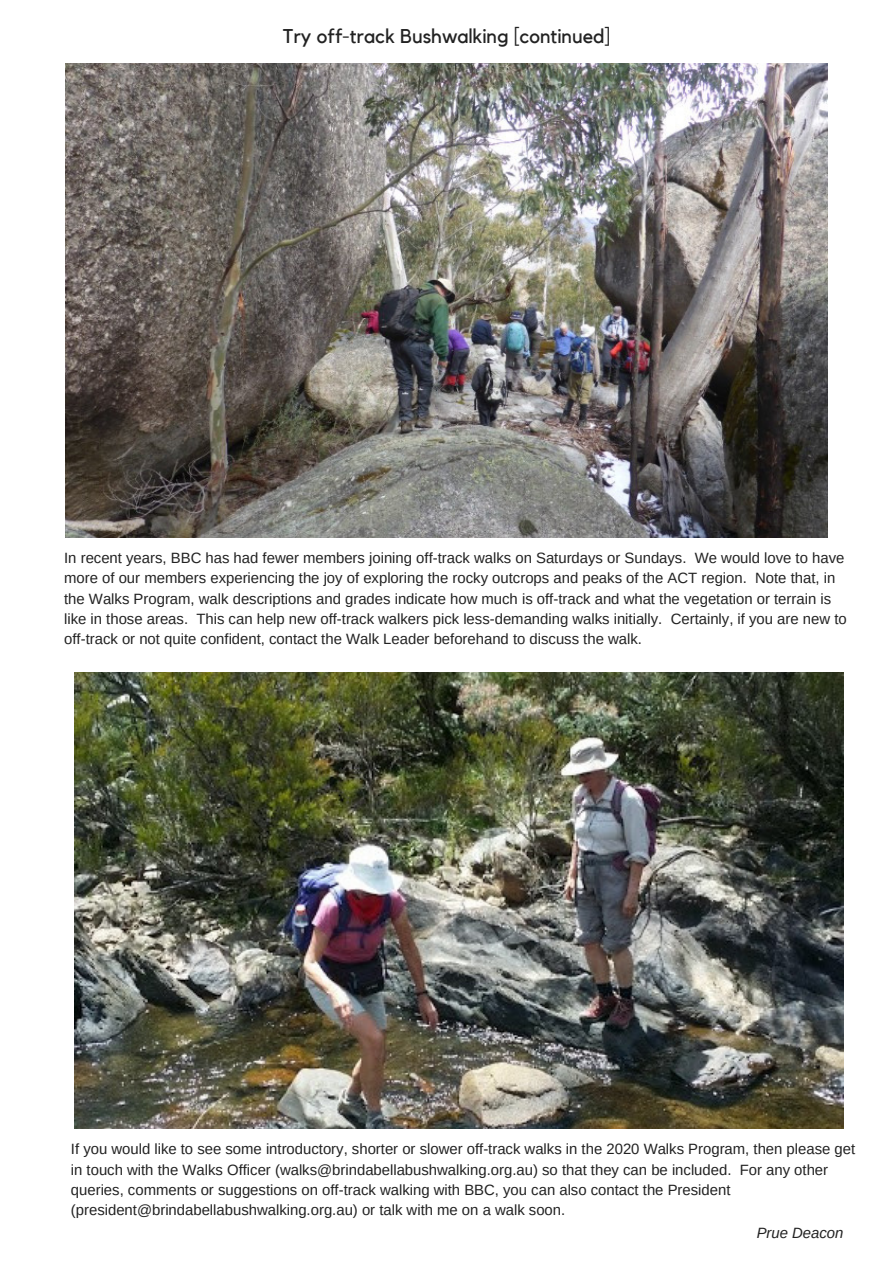
<style>
.page{position:relative;width:893px;height:1263px;background:#fff}
.page>*{position:absolute;margin:0;border:0;box-sizing:border-box;transform-origin:0 0}
.t1{font:19.8px "Kollektif";color:#222}
.t2{font:14.85px/20.2px "Arimo";color:#222}
.t3{font:italic 14.85px "Arimo";color:#222}
</style>
<div class="page">
<img style="left:65px;top:63px;width:763px;height:474px">
<img style="left:74px;top:672px;width:769px;height:456px">
<h1 class="t1" style="left:283px;top:27px;width:328px">Try off-track Bushwalking [continued]</h1>
<p class="t2" style="left:64px;top:548px;width:784px">In recent years, BBC has had fewer members joining off-track walks on Saturdays or Sundays. We would love to have more of our members experiencing the joy of exploring the rocky outcrops and peaks of the ACT region. Note that, in the Walks Program, walk descriptions and grades indicate how much is off-track and what the vegetation or terrain is like in those areas. This can help new off-track walkers pick less-demanding walks initially. Certainly, if you are new to off-track or not quite confident, contact the Walk Leader beforehand to discuss the walk.</p>
<p class="t2" style="left:71px;top:1139px;width:786px">If you would like to see some introductory, shorter or slower off-track walks in the 2020 Walks Program, then please get in touch with the Walks Officer (walks@brindabellabushwalking.org.au) so that they can be included. For any other queries, comments or suggestions on off-track walking with BBC, you can also contact the President (president@brindabellabushwalking.org.au) or talk with me on a walk soon.</p>
<p class="t3" style="left:757px;top:1224px;width:88px">Prue Deacon</p>
</div>
